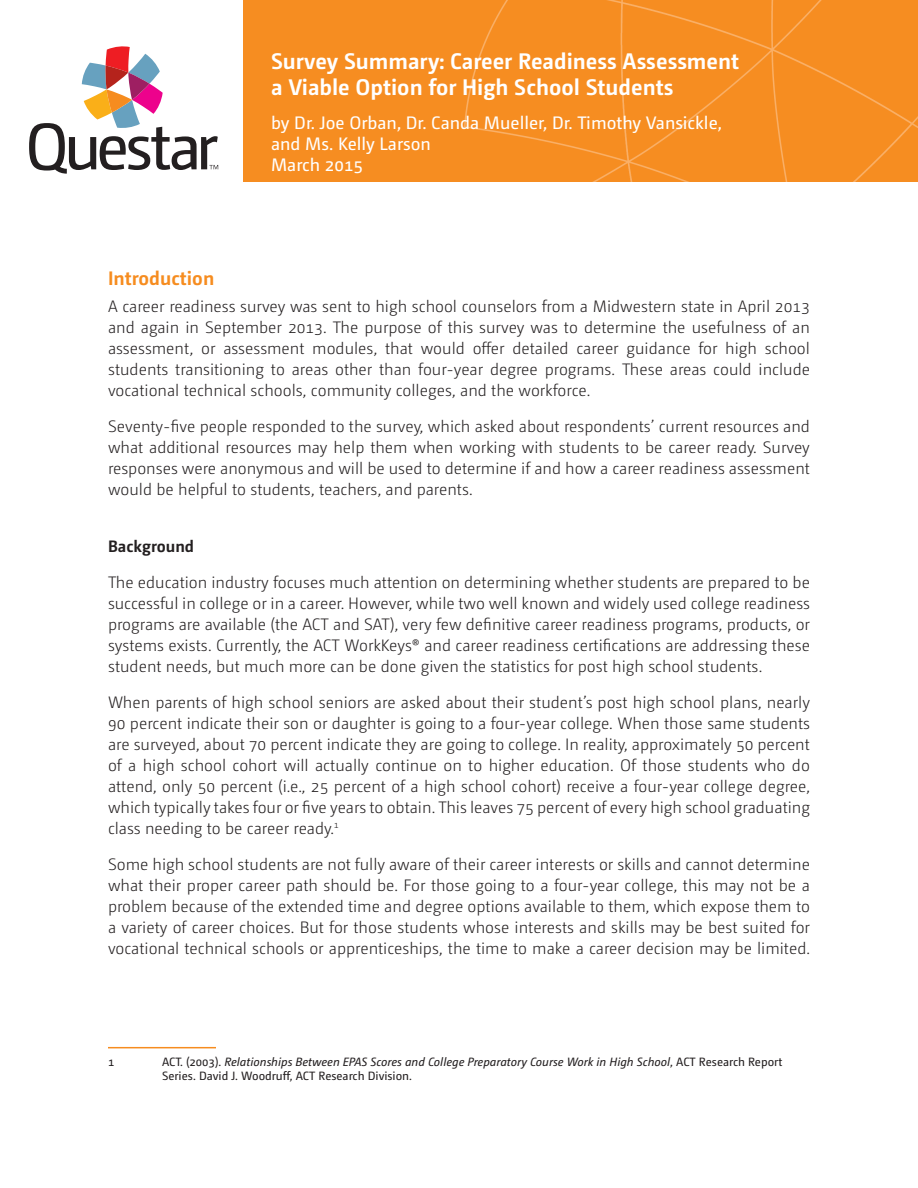
<style>
.page{position:relative;width:918px;height:1188px;background:#fff}
.page>*{position:absolute;margin:0;border:0;box-sizing:border-box;transform-origin:0 0}
.t1{font:700 22.5px/25.8px "Camingo Dos";color:#fff}
.t2{font:700 19.5px "Camingo Dos";color:#f68c1f}
.t3{font:18px/20.7px "Camingo Dos";color:#fff}
.t4{font:300 16.5px/21px "Camingo Dos";color:#231f20;text-align:justify}
.t5{font:700 16.5px "Camingo Dos";color:#231f20}
.t6{font:italic 12px/14.4px "Camingo Dos";color:#231f20}
.t7{font:12px "Camingo Dos";color:#231f20}
.s1{font-style:normal}
</style>
<div class="page">
<div style="left:243px;top:0;width:675px;height:181px;background:#f68d21"></div>
<svg style="left:29px;top:46px;width:189px;height:128px"></svg>
<hr style="left:108px;top:1047px;width:108px;height:1px;background:#f68c1f">
<h1 class="t1" style="left:271px;top:48px;width:470px">Survey Summary: Career Readiness Assessment a Viable Option for High School Students</h1>
<p class="t3" style="left:271px;top:113px;width:452px">by Dr. Joe Orban, Dr. Canda Mueller, Dr. Timothy Vansickle, and Ms. Kelly Larson<br>March 2015</p>
<p class="t2" style="left:108px;top:266px;width:108px">Introduction</p>
<p class="t4" style="left:108px;top:296px;width:704px">A career readiness survey was sent to high school counselors from a Midwestern state in April 2013 and again in September 2013. The purpose of this survey was to determine the usefulness of an assessment, or assessment modules, that would offer detailed career guidance for high school students transitioning to areas other than four-year degree programs. These areas could include vocational technical schools, community colleges, and the workforce.</p>
<p class="t4" style="left:108px;top:416px;width:704px">Seventy-five people responded to the survey, which asked about respondents’ current resources and what additional resources may help them when working with students to be career ready. Survey responses were anonymous and will be used to determine if and how a career readiness assessment would be helpful to students, teachers, and parents.</p>
<p class="t5" style="left:108px;top:536px;width:88px">Background</p>
<p class="t4" style="left:108px;top:571px;width:704px">The education industry focuses much attention on determining whether students are prepared to be successful in college or in a career. However, while two well known and widely used college readiness programs are available (the ACT and SAT), very few definitive career readiness programs, products, or systems exists. Currently, the ACT WorkKeys® and career readiness certifications are addressing these student needs, but much more can be done given the statistics for post high school students.</p>
<p class="t4" style="left:108px;top:691px;width:704px">When parents of high school seniors are asked about their student’s post high school plans, nearly 90 percent indicate their son or daughter is going to a four-year college. When those same students are surveyed, about 70 percent indicate they are going to college. In reality, approximately 50 percent of a high school cohort will actually continue on to higher education. Of those students who do attend, only 50 percent (i.e., 25 percent of a high school cohort) receive a four-year college degree, which typically takes four or five years to obtain. This leaves 75 percent of every high school graduating class needing to be career ready.<sup>1</sup></p>
<p class="t4" style="left:108px;top:853px;width:704px">Some high school students are not fully aware of their career interests or skills and cannot determine what their proper career path should be. For those going to a four-year college, this may not be a problem because of the extended time and degree options available to them, which expose them to a variety of career choices. But for those students whose interests and skills may be best suited for vocational technical schools or apprenticeships, the time to make a career decision may be limited.</p>
<p class="t7" style="left:108px;top:1054px;width:8px">1</p>
<p class="t6" style="left:162px;top:1054px;width:622px"><span class="s1">ACT. (2003).</span> Relationships Between EPAS Scores and College Preparatory Course Work in High School<span class="s1">, ACT Research Report<br>Series. David J. Woodruff, ACT Research Division.</span></p>
</div>
